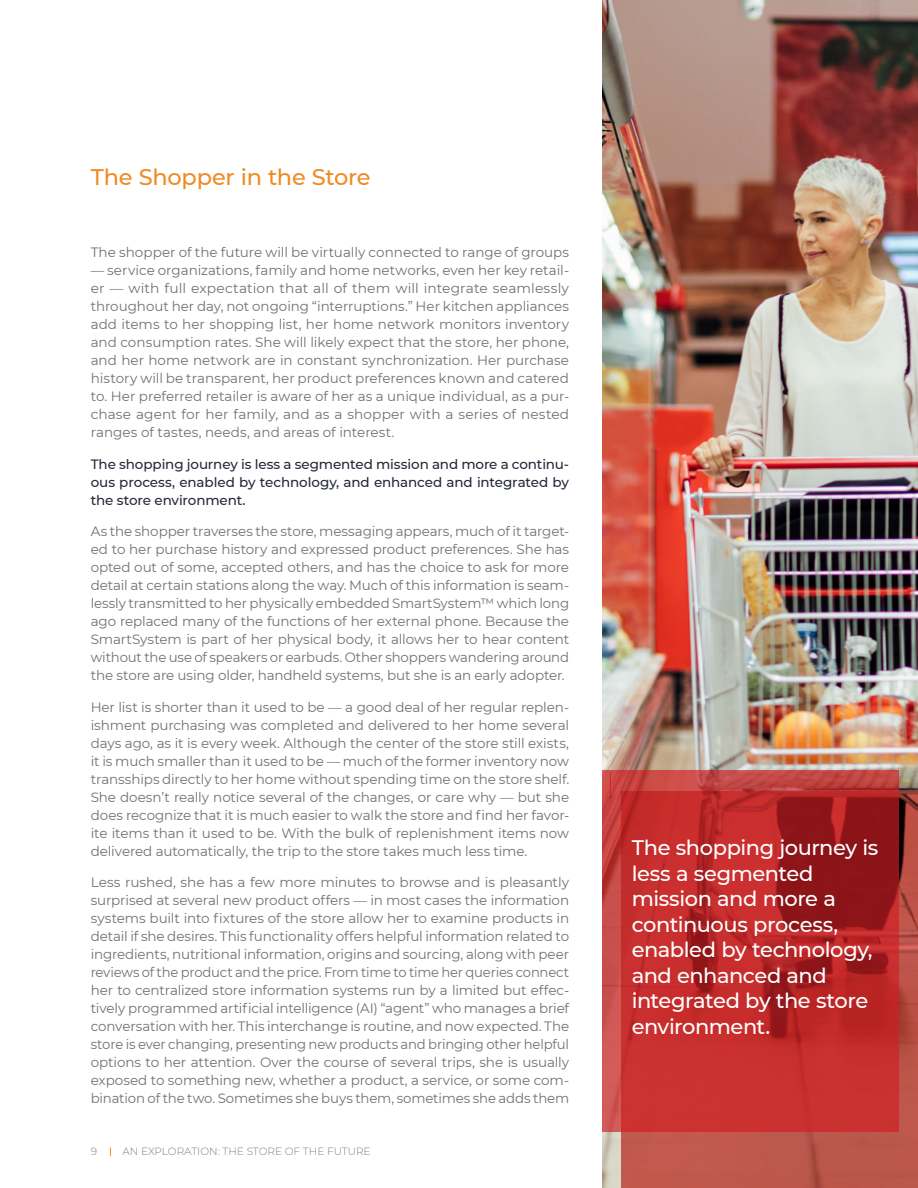
<style>
.page{position:relative;width:918px;height:1188px;background:#fff}
.page>*{position:absolute;margin:0;border:0;box-sizing:border-box;transform-origin:0 0}
.t1{font:500 22.5px "Montserrat";letter-spacing:-.01em;color:#f08b23}
.t2{font:500 21px/25.5px "Montserrat";letter-spacing:-.02em;color:#fff}
.t3{font:13.5px/18px "Montserrat";letter-spacing:-.005em;color:#717171;text-align:justify}
.t4{font:500 13.5px/18px "Montserrat";letter-spacing:-.01em;color:#242938;text-align:justify}
.t5{font:300 10.5px "Montserrat";color:#7f7f7f}
</style>
<div class="page">
<img style="left:603px;top:0;width:315px;height:1188px">
<svg style="left:621px;top:792px;width:297px;height:396px;background:#b85349"></svg>
<svg style="left:603px;top:770px;width:296px;height:362px;background:#bb2b2b"></svg>
<h1 class="t1" style="left:91px;top:161px;width:282px">The Shopper in the Store</h1>
<p class="t3" style="left:91px;top:243px;width:480px">The shopper of the future will be virtually connected to range of groups</p>
<p class="t3" style="left:91px;top:261px;width:480px">— service organizations, family and home networks, even her key retail&shy;er — with full expectation that all of them will integrate seamlessly throughout her day, not ongoing “interruptions.” Her kitchen appliances add items to her shopping list, her home network monitors inventory and consumption rates. She will likely expect that the store, her phone, and her home network are in constant synchronization. Her purchase history will be transparent, her product preferences known and catered to. Her preferred retailer is aware of her as a unique individual, as a pur&shy;chase agent for her family, and as a shopper with a series of nested ranges of tastes, needs, and areas of interest.</p>
<p class="t4" style="left:91px;top:454px;width:480px">The shopping journey is less a segmented mission and more a continu&shy;ous process, enabled by technology, and enhanced and integrated by the store environment.</p>
<p class="t3" style="left:91px;top:522px;width:480px">As the shopper traverses the store, messaging appears, much of it target&shy;ed to her purchase history and expressed product preferences. She has opted out of some, accepted others, and has the choice to ask for more detail at certain stations along the way. Much of this information is seam&shy;lessly transmitted to her physically embedded SmartSystem™ which long ago replaced many of the functions of her external phone. Because the SmartSystem is part of her physical body, it allows her to hear content without the use of speakers or earbuds. Other shoppers wandering around the store are using older, handheld systems, but she is an early adopter.</p>
<p class="t3" style="left:91px;top:697px;width:480px">Her list is shorter than it used to be — a good deal of her regular replen&shy;ishment purchasing was completed and delivered to her home several days ago, as it is every week. Although the center of the store still exists, it is much smaller than it used to be — much of the former inventory now transships directly to her home without spending time on the store shelf.<br>She doesn’t really notice several of the changes, or care why — but she does recognize that it is much easier to walk the store and find her favor&shy;ite items than it used to be. With the bulk of replenishment items now delivered automatically, the trip to the store takes much less time.</p>
<p class="t3" style="left:91px;top:873px;width:480px">Less rushed, she has a few more minutes to browse and is pleasantly surprised at several new product offers — in most cases the information systems built into fixtures of the store allow her to examine products in detail if she desires. This functionality offers helpful information related to ingredients, nutritional information, origins and sourcing, along with peer reviews of the product and the price. From time to time her queries connect her to centralized store information systems run by a limited but effec&shy;tively programmed artificial intelligence (AI) “agent” who manages a brief conversation with her. This interchange is routine, and now expected. The store is ever changing, presenting new products and bringing other helpful options to her attention. Over the course of several trips, she is usually exposed to something new, whether a product, a service, or some com&shy;bination of the two. Sometimes she buys them, sometimes she adds them</p>
<p class="t5" style="left:91px;top:1144px;width:8px">9</p>
<p class="t5" style="left:122px;top:1144px;width:250px">AN EXPLORATION: THE STORE OF THE FUTURE</p>
<h2 class="t2" style="left:632px;top:834px;width:248px">The shopping journey is less a segmented mission and more a continuous process, enabled by technology, and enhanced and integrated by the store environment.</h2>
</div>
